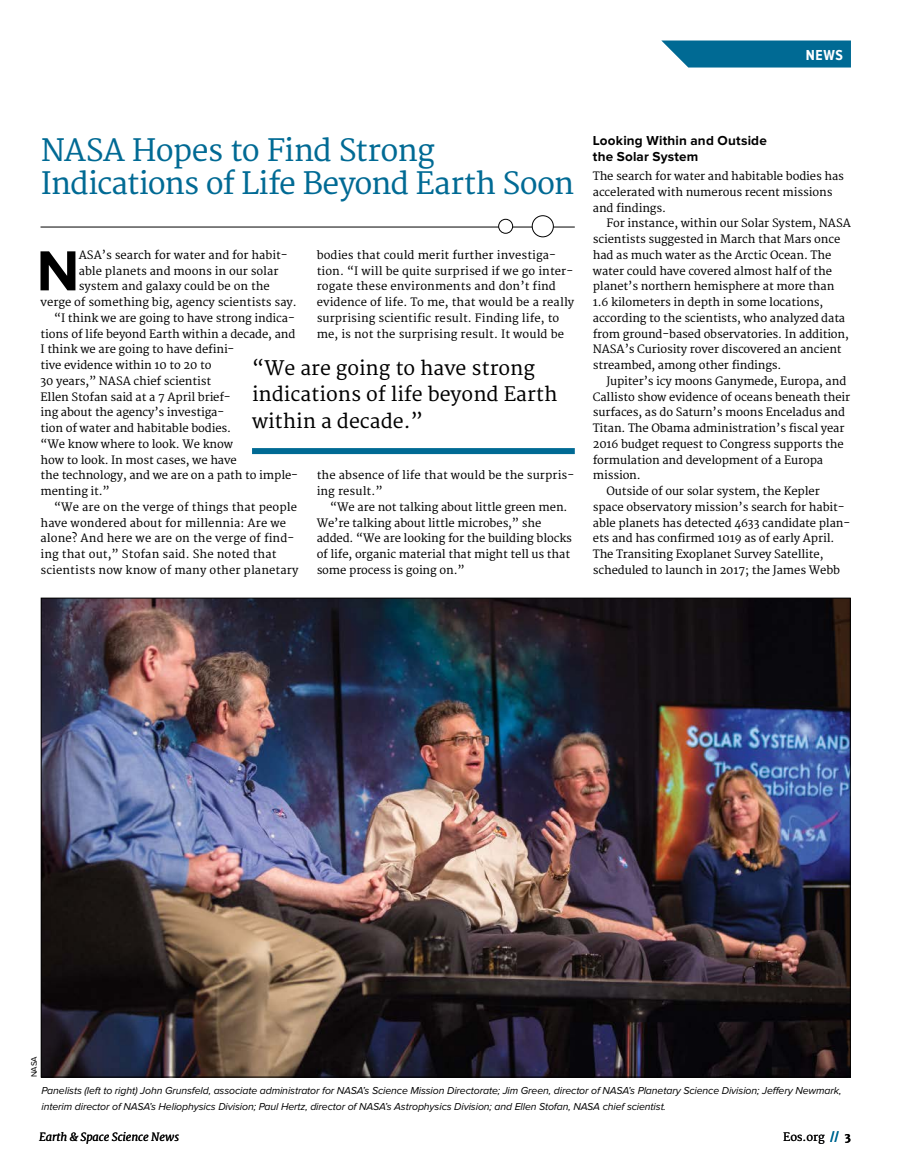
<style>
.page{position:relative;width:905px;height:1175px;background:#fff}
.page>*{position:absolute;margin:0;border:0;box-sizing:border-box;transform-origin:0 0}
.t1{font:700 58.5px "Proxima Nova";color:#000}
.t2{font:30px/33px "Merriweather";letter-spacing:-.03em;color:#006a94}
.t3{font:19.5px/26.4px "Merriweather";color:#000}
.t4{font:700 15px "Proxima Nova Cond";color:#fff}
.t5{font:700 13.5px/16.2px "Proxima Nova";letter-spacing:.015em;color:#000}
.t6{font:11.25px/15.8px "Merriweather";letter-spacing:-.01em;color:#000}
.t7{font:11.25px/15.8px "Merriweather";letter-spacing:.01em;color:#000}
.t8{font:italic 11.25px "Merriweather";letter-spacing:-.01em;color:#000}
.t9{font:italic 10.5px/15.8px "Proxima Nova";letter-spacing:-.01em;color:#000}
.t10{font:8.25px "Proxima Nova";color:#000}
.s1{font-weight:800;color:#006a94}
.s2{font-weight:800}
</style>
<div class="page">
<svg style="left:661px;top:40px;width:189px;height:28px;background:#1a799f"></svg>
<hr style="left:40px;top:227px;width:534px;height:1px;background:#000">
<div style="left:532px;top:216px;width:21px;height:21px;background:#fff;border-radius:50%"></div>
<div style="left:532px;top:215px;width:21px;height:22px;border:1px solid #000;border-radius:50%"></div>
<div style="left:498px;top:219px;width:14px;height:14px;background:#fff;border-radius:50%"></div>
<div style="left:498px;top:219px;width:15px;height:15px;border:1px solid #000;border-radius:50%"></div>
<div style="left:252px;top:448px;width:322px;height:6px;background:#006a94"></div>
<img style="left:43px;top:599px;width:805px;height:476px">
<h3 class="t4" style="left:805px;top:47px;width:39px">NEWS</h3>
<h2 class="t2" style="left:41px;top:135px;width:534px">NASA Hopes to Find Strong<br>Indications of Life Beyond Earth Soon</h2>
<h1 class="t1" style="left:37px;top:237px;width:44px">N</h1>
<p class="t6" style="left:79px;top:247px;width:210px">ASA’s search for water and for habit-</p>
<p class="t7" style="left:316px;top:247px;width:259px">bodies that could merit further investiga&shy;tion. “I will be quite surprised if we go inter&shy;rogate these environments and don’t find evidence of life. To me, that would be a really surprising scientific result. Finding life, to me, is not the surprising result. It would be</p>
<p class="t6" style="left:79px;top:263px;width:201px">able planets and moons in our solar</p>
<p class="t6" style="left:79px;top:279px;width:192px">system and galaxy could be on the</p>
<p class="t6" style="left:40px;top:295px;width:258px">verge of something big, agency scientists say.</p>
<p class="t6" style="left:54px;top:310px;width:242px">“I think we are going to have strong indica-</p>
<p class="t6" style="left:40px;top:326px;width:256px">tions of life beyond Earth within a decade, and</p>
<p class="t6" style="left:40px;top:342px;width:195px">I think we are going to have defini-</p>
<p class="t6" style="left:40px;top:358px;width:172px">tive evidence within 10 to 20 to</p>
<p class="t6" style="left:40px;top:373px;width:172px">30 years,” NASA chief scientist</p>
<p class="t6" style="left:40px;top:389px;width:192px">Ellen Stofan said at a 7 April brief-</p>
<p class="t6" style="left:40px;top:405px;width:185px">ing about the agency’s investiga-</p>
<p class="t6" style="left:40px;top:421px;width:192px">tion of water and habitable bodies.</p>
<p class="t6" style="left:40px;top:436px;width:194px">“We know where to look. We know</p>
<p class="t6" style="left:40px;top:452px;width:198px">how to look. In most cases, we have</p>
<p class="t6" style="left:40px;top:468px;width:259px">the technology, and we are on a path to imple-</p>
<p class="t6" style="left:40px;top:484px;width:71px">menting it.”</p>
<p class="t7" style="left:54px;top:499px;width:244px">“We are on the verge of things that people</p>
<p class="t7" style="left:40px;top:515px;width:247px">have wondered about for millennia: Are we</p>
<p class="t7" style="left:40px;top:531px;width:255px">alone? And here we are on the verge of find-</p>
<p class="t7" style="left:40px;top:547px;width:237px">ing that out,” Stofan said. She noted that</p>
<p class="t7" style="left:40px;top:562px;width:259px">scientists now know of many other planetary</p>
<h3 class="t3" style="left:252px;top:356px;width:307px">“We are going to have strong indications of life beyond Earth within a decade.”</h3>
<p class="t7" style="left:316px;top:468px;width:259px">the absence of life that would be the surpris&shy;ing result.”</p>
<p class="t6" style="left:316px;top:499px;width:257px;text-indent:14px">“We are not talking about little green men.<br>We’re talking about little microbes,” she added. “We are looking for the building blocks of life, organic material that might tell us that some process is going on.”</p>
<p class="t5" style="left:593px;top:133px;width:175px">Looking Within and Outside the Solar System</p>
<p class="t6" style="left:593px;top:169px;width:253px">The search for water and habitable bodies has accelerated with numerous recent missions and findings.</p>
<p class="t6" style="left:593px;top:216px;width:259px;text-indent:14px">For instance, within our Solar System, NASA scientists suggested in March that Mars once had as much water as the Arctic Ocean. The water could have covered almost half of the planet’s northern hemisphere at more than 1.6 kilometers in depth in some locations, according to the scientists, who analyzed data from ground-based observatories. In addition, NASA’s Curiosity rover discovered an ancient streambed, among other findings.</p>
<p class="t6" style="left:606px;top:373px;width:241px">Jupiter’s icy moons Ganymede, Europa, and</p>
<p class="t6" style="left:593px;top:389px;width:259px">Callisto show evidence of oceans beneath their</p>
<p class="t6" style="left:593px;top:405px;width:254px">surfaces, as do Saturn’s moons Enceladus and</p>
<p class="t6" style="left:593px;top:421px;width:253px">Titan. The Obama administration’s fiscal year</p>
<p class="t6" style="left:593px;top:436px;width:252px">2016 budget request to Congress supports the</p>
<p class="t6" style="left:593px;top:452px;width:232px">formulation and development of a Europa</p>
<p class="t6" style="left:593px;top:468px;width:49px">mission.</p>
<p class="t6" style="left:606px;top:484px;width:215px">Outside of our solar system, the Kepler</p>
<p class="t6" style="left:593px;top:499px;width:253px">space observatory mission’s search for habit-</p>
<p class="t6" style="left:593px;top:515px;width:259px">able planets has detected 4633 candidate plan-</p>
<p class="t6" style="left:593px;top:531px;width:243px">ets and has confirmed 1019 as of early April.</p>
<p class="t6" style="left:593px;top:547px;width:232px">The Transiting Exoplanet Survey Satellite,</p>
<p class="t6" style="left:593px;top:562px;width:249px">scheduled to launch in 2017; the James Webb</p>
<p class="t10" style="left:29px;top:1077px;width:23px;rotate:-90deg">NASA</p>
<p class="t9" style="left:41px;top:1082px;width:801px">Panelists (left to right) John Grunsfeld, associate administrator for NASA’s Science Mission Directorate; Jim Green, director of NASA’s Planetary Science Division; Jeffery Newmark, interim director of NASA’s Heliophysics Division; Paul Hertz, director of NASA’s Astrophysics Division; and Ellen Stofan, NASA chief scientist.</p>
<p class="t8" style="left:39px;top:1130px;width:142px">Earth &amp; Space Science News</p>
<p class="t6" style="left:783px;top:1129px;width:69px">Eos.org <span class="s1">//</span> <span class="s2">3</span></p>
</div>
